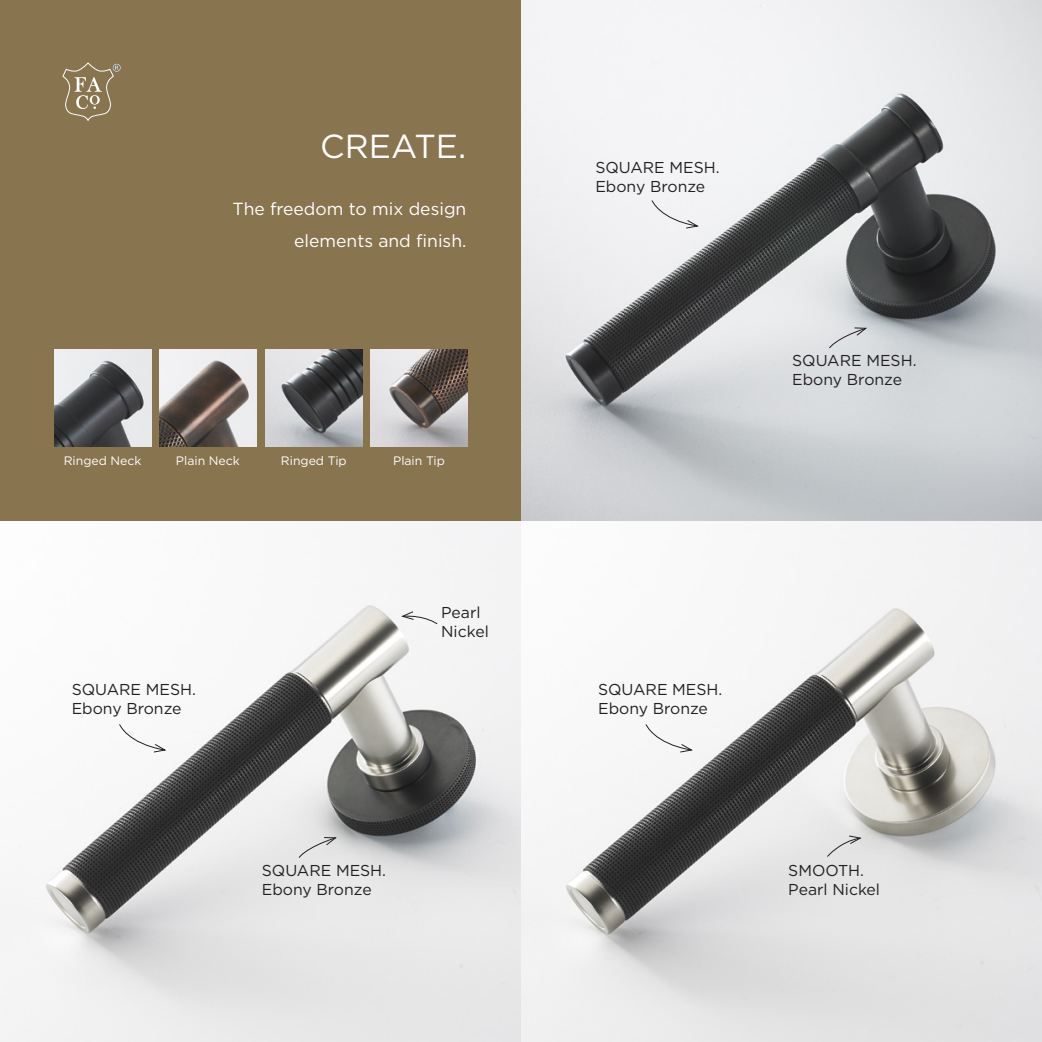
<style>
.page{position:relative;width:1042px;height:1042px;background:#fff}
.page>*{position:absolute;margin:0;border:0;box-sizing:border-box;transform-origin:0 0}
.t1{font:33.25px "Gotham";color:#fff}
.t2{font:17.5px/31.5px "Gotham";color:#fff;text-align:right}
.t3{font:15.75px/18.9px "Gotham";color:#231f20}
.t4{font:12.25px "Gotham";color:#fff}
</style>
<div class="page">
<div style="left:0;top:0;width:521px;height:521px;background:#88744f"></div>
<img style="left:0;top:521px;width:1042px;height:521px">
<img style="left:521px;top:0;width:521px;height:521px">
<img style="left:54px;top:350px;width:97px;height:97px">
<img style="left:159px;top:350px;width:97px;height:97px">
<img style="left:265px;top:350px;width:97px;height:97px">
<img style="left:371px;top:350px;width:96px;height:97px">
<svg style="left:645px;top:723px;width:49px;height:30px"></svg>
<svg style="left:826px;top:835px;width:37px;height:22px"></svg>
<svg style="left:119px;top:723px;width:48px;height:30px"></svg>
<svg style="left:651px;top:200px;width:49px;height:29px"></svg>
<svg style="left:400px;top:610px;width:38px;height:15px"></svg>
<svg style="left:298px;top:836px;width:40px;height:22px"></svg>
<svg style="left:62px;top:62px;width:59px;height:59px"></svg>
<svg style="left:828px;top:327px;width:40px;height:22px"></svg>
<h1 class="t1" style="left:320px;top:125px;width:148px">CREATE.</h1>
<p class="t2" style="left:233px;top:193px;width:235px">The freedom to mix design elements and finish.</p>
<p class="t4" style="left:64px;top:453px;width:79px">Ringed Neck</p>
<p class="t4" style="left:176px;top:453px;width:65px">Plain Neck</p>
<p class="t4" style="left:281px;top:453px;width:67px">Ringed Tip</p>
<p class="t4" style="left:393px;top:453px;width:53px">Plain Tip</p>
<p class="t3" style="left:72px;top:680px;width:126px">SQUARE MESH.<br>Ebony Bronze</p>
<p class="t3" style="left:441px;top:603px;width:49px">Pearl<br>Nickel</p>
<p class="t3" style="left:262px;top:860px;width:126px">SQUARE MESH.<br>Ebony Bronze</p>
<p class="t3" style="left:595px;top:157px;width:126px">SQUARE MESH.<br>Ebony Bronze</p>
<p class="t3" style="left:792px;top:351px;width:126px">SQUARE MESH.<br>Ebony Bronze</p>
<p class="t3" style="left:598px;top:680px;width:126px">SQUARE MESH.<br>Ebony Bronze</p>
<p class="t3" style="left:788px;top:860px;width:93px">SMOOTH.<br>Pearl Nickel</p>
</div>
